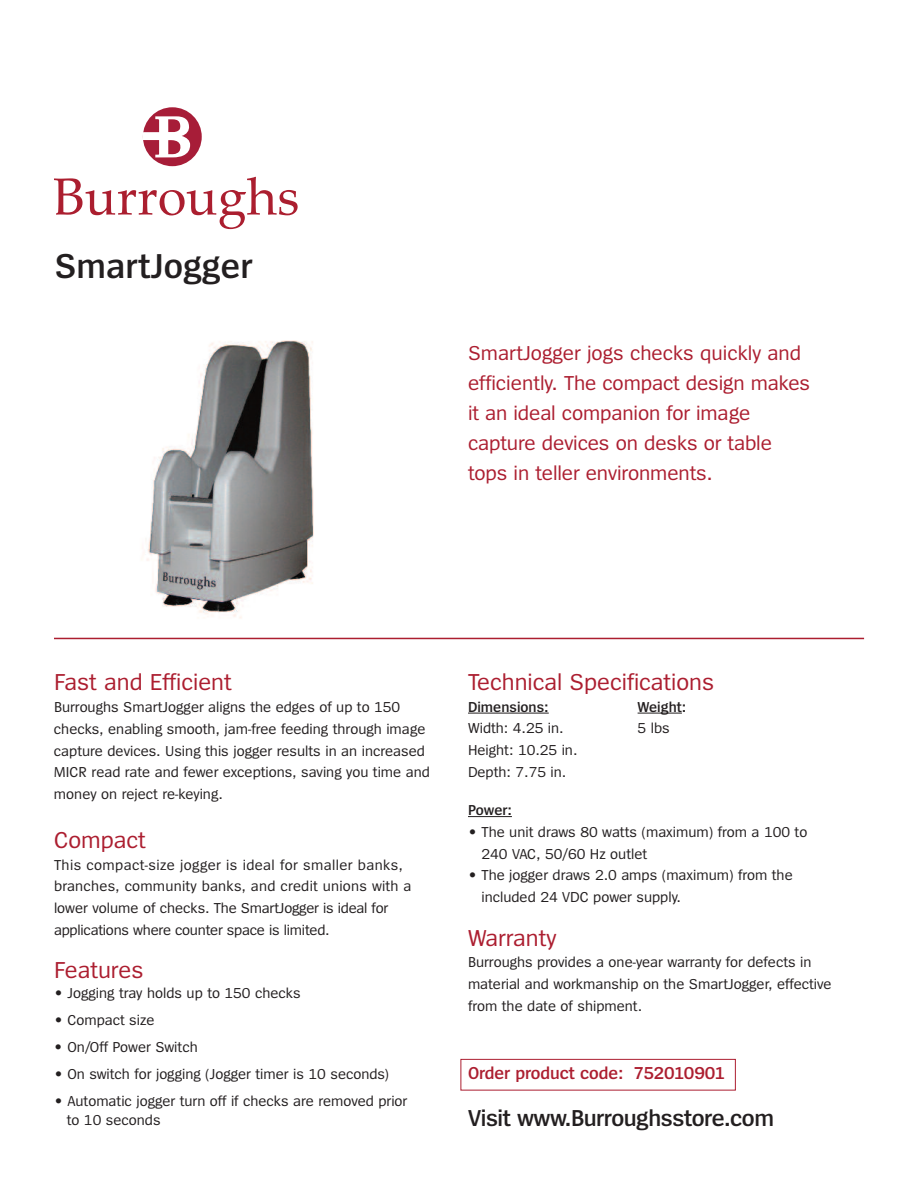
<style>
.page{position:relative;width:918px;height:1188px;background:#fff}
.page>*{position:absolute;margin:0;border:0;box-sizing:border-box;transform-origin:0 0}
.t1{font:600 36px "Spiegel";color:#231f20}
.t2{font:24px "Spiegel";color:#ac1e30}
.t3{font:600 24px "Spiegel";letter-spacing:-.02em;color:#231f20}
.t4{font:21px/30px "Spiegel";letter-spacing:-.005em;color:#ac1e30}
.t5{font:600 18px "Spiegel";letter-spacing:-.005em;color:#ac1e30}
.t6{font:15px/21.8px "Spiegel";color:#231f20}
.t7{font:600 15px "Spiegel";color:#231f20}
</style>
<div class="page">
<img style="left:147px;top:340px;width:167px;height:278px">
<hr style="left:54px;top:638px;width:810px;height:1px;background:#ac1e30">
<hr style="left:468px;top:713px;width:81px;height:1px;background:#231f20">
<hr style="left:638px;top:713px;width:44px;height:1px;background:#231f20">
<hr style="left:468px;top:816px;width:44px;height:1px;background:#231f20">
<div style="left:143px;top:107px;width:59px;height:59px;background:#a71d38;border-radius:50%"></div>
<svg style="left:54px;top:177px;width:244px;height:52px"></svg>
<svg style="left:143px;top:116px;width:47px;height:41px"></svg>
<div style="left:461px;top:1059px;width:275px;height:31px;border:1px solid #ac1e30"></div>
<h1 class="t1" style="left:55px;top:253px;width:199px">SmartJogger</h1>
<h3 class="t4" style="left:468px;top:340px;width:344px">SmartJogger jogs checks quickly and efficiently. The compact design makes it an ideal companion for image capture devices on desks or table tops in teller environments.</h3>
<h2 class="t2" style="left:54px;top:674px;width:179px">Fast and Efficient</h2>
<p class="t6" style="left:54px;top:697px;width:377px">Burroughs SmartJogger aligns the edges of up to 150 checks, enabling smooth, jam-free feeding through image capture devices. Using this jogger results in an increased MICR read rate and fewer exceptions, saving you time and money on reject re-keying.</p>
<h2 class="t2" style="left:54px;top:831px;width:93px">Compact</h2>
<p class="t6" style="left:54px;top:855px;width:359px">This compact-size jogger is ideal for smaller banks, branches, community banks, and credit unions with a lower volume of checks. The SmartJogger is ideal for applications where counter space is limited.</p>
<h2 class="t2" style="left:54px;top:962px;width:91px">Features</h2>
<p class="t6" style="left:54px;top:983px;width:248px">• Jogging tray holds up to 150 checks</p>
<p class="t6" style="left:54px;top:1010px;width:102px">• Compact size</p>
<p class="t6" style="left:54px;top:1037px;width:145px">• On/Off Power Switch</p>
<p class="t6" style="left:54px;top:1064px;width:336px">• On switch for jogging (Jogger timer is 10 seconds)</p>
<p class="t6" style="left:67px;top:1092px;width:342px;line-height:19.5px;text-indent:-13px">• Automatic jogger turn off if checks are removed prior to 10 seconds</p>
<h2 class="t2" style="left:468px;top:673px;width:248px">Technical Specifications</h2>
<p class="t7" style="left:468px;top:701px;width:82px">Dimensions:</p>
<p class="t7" style="left:638px;top:701px;width:50px">Weight:</p>
<p class="t6" style="left:468px;top:719px;width:97px">Width: 4.25 in.</p>
<p class="t6" style="left:638px;top:719px;width:34px">5 lbs</p>
<p class="t6" style="left:468px;top:740px;width:111px">Height: 10.25 in.<br>Depth: 7.75 in.</p>
<p class="t7" style="left:468px;top:805px;width:45px">Power:</p>
<p class="t6" style="left:482px;top:822px;width:327px;text-indent:-14px">• The unit draws 80 watts (maximum) from a 100 to<br>240 VAC, 50/60 Hz outlet</p>
<p class="t6" style="left:482px;top:866px;width:313px;text-indent:-14px">• The jogger draws 2.0 amps (maximum) from the included 24 VDC power supply.</p>
<h2 class="t2" style="left:468px;top:929px;width:90px">Warranty</h2>
<p class="t6" style="left:468px;top:953px;width:365px">Burroughs provides a one-year warranty for defects in material and workmanship on the SmartJogger, effective from the date of shipment.</p>
<p class="t5" style="left:468px;top:1067px;width:258px">Order product code: 752010901</p>
<h2 class="t3" style="left:468px;top:1109px;width:308px">Visit www.Burroughsstore.com</h2>
</div>
